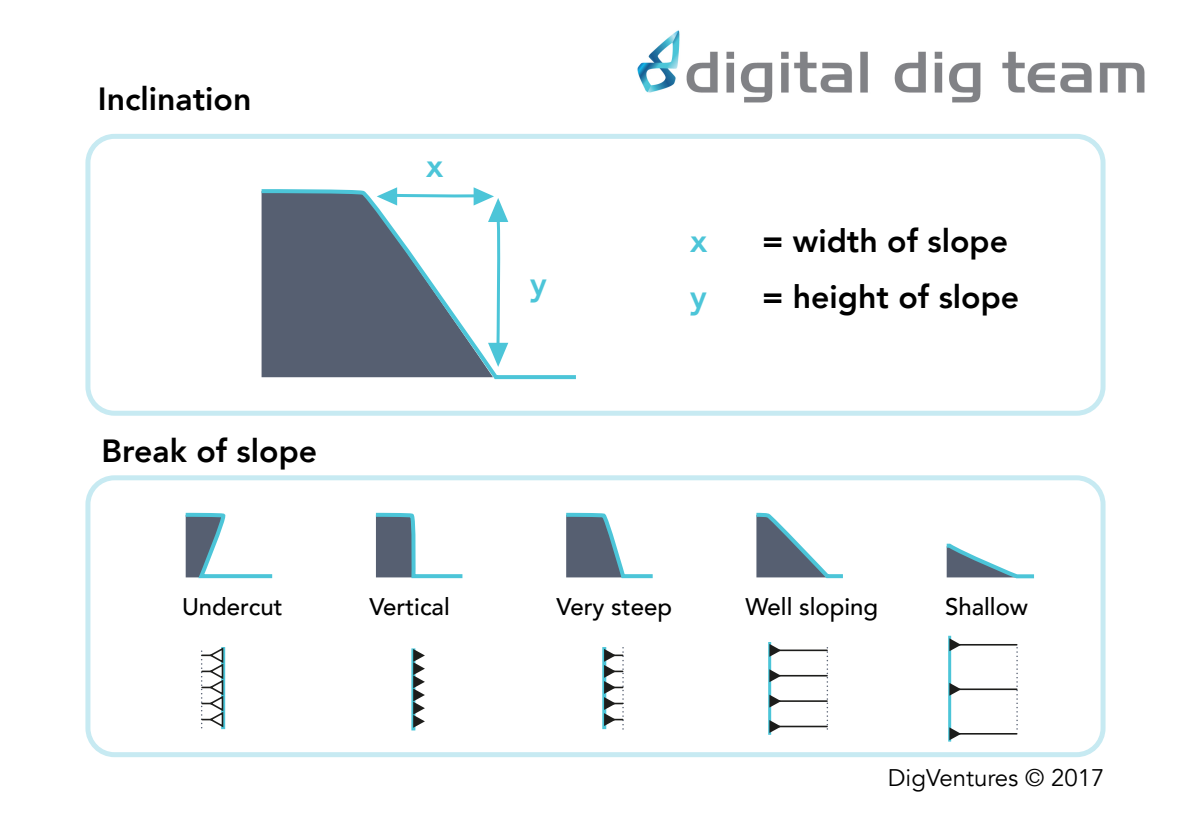
<style>
.page{position:relative;width:1191px;height:840px;background:#fff}
.page>*{position:absolute;margin:0;border:0;box-sizing:border-box;transform-origin:0 0}
.t1{font:800 32px "Avenir";color:#000}
.t2{font:800 32px "Avenir";color:#4cc5d8}
.t3{font:500 24px "Avenir";color:#000}
.t4{font:24px "Avenir";color:#000}
</style>
<div class="page">
<img style="left:637px;top:30px;width:508px;height:73px">
<div style="left:85px;top:134px;width:1020px;height:281px;border:5px solid #c7eaf2;border-radius:27px"></div>
<div style="left:85px;top:475px;width:1020px;height:281px;border:5px solid #c7eaf2;border-radius:27px"></div>
<svg style="left:261px;top:189px;width:315px;height:191px"></svg>
<svg style="left:377px;top:187px;width:131px;height:179px"></svg>
<svg style="left:185px;top:512px;width:88px;height:67px"></svg>
<svg style="left:375px;top:512px;width:88px;height:67px"></svg>
<svg style="left:566px;top:512px;width:87px;height:67px"></svg>
<svg style="left:756px;top:512px;width:87px;height:67px"></svg>
<svg style="left:946px;top:543px;width:88px;height:36px"></svg>
<svg style="left:411px;top:648px;width:4px;height:82px"></svg>
<svg style="left:602px;top:647px;width:2px;height:81px"></svg>
<hr style="left:768px;top:641px;width:3px;height:93px;background:#4cc5d8">
<svg style="left:826px;top:647px;width:2px;height:82px"></svg>
<hr style="left:948px;top:635px;width:3px;height:106px;background:#4cc5d8">
<svg style="left:1016px;top:647px;width:2px;height:82px"></svg>
<svg style="left:413px;top:648px;width:12px;height:79px"></svg>
<svg style="left:769px;top:643px;width:12px;height:13px"></svg>
<hr style="left:779px;top:649px;width:48px;height:1px;background:#1d1d1b">
<svg style="left:949px;top:638px;width:12px;height:13px"></svg>
<hr style="left:958px;top:643px;width:58px;height:2px;background:#1d1d1b">
<svg style="left:949px;top:682px;width:12px;height:13px"></svg>
<hr style="left:958px;top:688px;width:58px;height:1px;background:#1d1d1b">
<svg style="left:949px;top:727px;width:12px;height:12px"></svg>
<hr style="left:958px;top:732px;width:58px;height:2px;background:#1d1d1b">
<svg style="left:769px;top:669px;width:12px;height:12px"></svg>
<hr style="left:779px;top:674px;width:48px;height:2px;background:#1d1d1b">
<svg style="left:769px;top:694px;width:12px;height:13px"></svg>
<hr style="left:779px;top:700px;width:48px;height:1px;background:#1d1d1b">
<svg style="left:769px;top:719px;width:12px;height:13px"></svg>
<hr style="left:779px;top:725px;width:48px;height:1px;background:#1d1d1b">
<svg style="left:604px;top:647px;width:20px;height:82px"></svg>
<svg style="left:201px;top:647px;width:24px;height:80px"></svg>
<p class="t1" style="left:98px;top:77px;width:155px">Inclination</p>
<p class="t1" style="left:101px;top:429px;width:217px">Break of slope</p>
<p class="t2" style="left:426px;top:145px;width:19px">x</p>
<p class="t2" style="left:530px;top:263px;width:18px">y</p>
<p class="t2" style="left:690px;top:220px;width:19px">x</p>
<p class="t1" style="left:762px;top:220px;width:247px">= width of slope</p>
<p class="t2" style="left:690px;top:276px;width:18px">y</p>
<p class="t1" style="left:762px;top:276px;width:259px">= height of slope</p>
<p class="t3" style="left:182px;top:590px;width:102px">Undercut</p>
<p class="t3" style="left:369px;top:590px;width:82px">Vertical</p>
<p class="t3" style="left:556px;top:590px;width:117px">Very steep</p>
<p class="t3" style="left:745px;top:590px;width:134px">Well sloping</p>
<p class="t3" style="left:945px;top:590px;width:85px">Shallow</p>
<p class="t4" style="left:887px;top:761px;width:218px">DigVentures © 2017</p>
</div>
